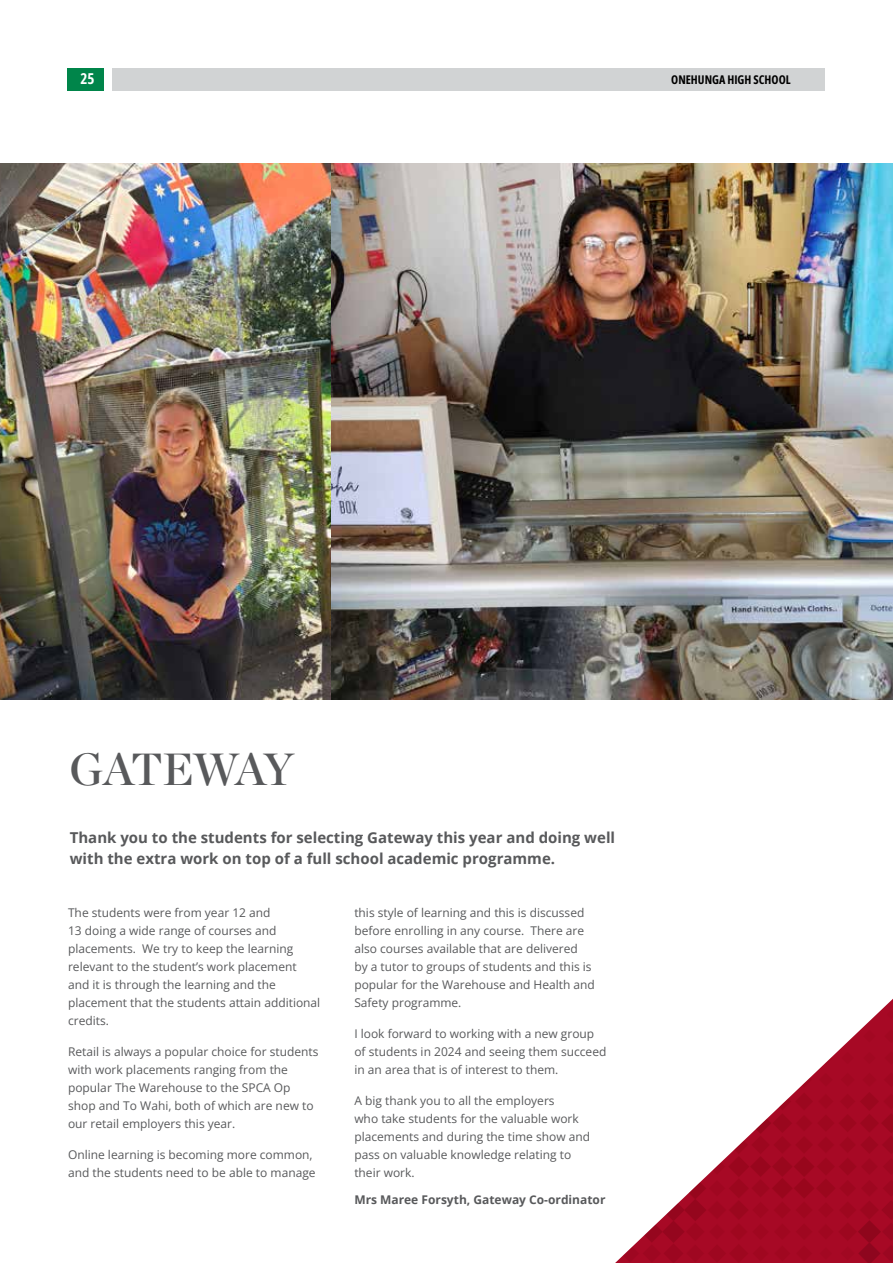
<style>
.page{position:relative;width:893px;height:1263px;background:#fff}
.page>*{position:absolute;margin:0;border:0;box-sizing:border-box;transform-origin:0 0}
.t1{font:45px "Chronicle Display Semi";letter-spacing:-.04em;color:#58595b}
.t2{font:700 15px/21px "Open Sans";color:#58595b}
.t3{font:700 15px "Open Sans Condensed";color:#fff}
.t4{font:12px/18px "Open Sans";color:#58595b}
.t5{font:700 12px "Open Sans";color:#58595b}
.t6{font:700 12px "Open Sans Condensed";color:#000}
</style>
<div class="page">
<div style="left:112px;top:68px;width:713px;height:22px;background:#d1d3d4"></div>
<div style="left:68px;top:68px;width:36px;height:22px;background:#00854a"></div>
<img style="left:0;top:164px;width:332px;height:535px">
<img style="left:332px;top:164px;width:561px;height:535px">
<svg style="left:887px;top:1010px;width:6px;height:9px"></svg>
<svg style="left:870px;top:1016px;width:5px;height:4px"></svg>
<svg style="left:615px;top:1029px;width:278px;height:234px"></svg>
<p class="t3" style="left:81px;top:68px;width:16px">25</p>
<p class="t6" style="left:671px;top:71px;width:121px">ONEHUNGA HIGH SCHOOL</p>
<h1 class="t1" style="left:69px;top:734px;width:226px">GATEWAY</h1>
<p class="t2" style="left:70px;top:826px;width:547px">Thank you to the students for selecting Gateway this year and doing well with the extra work on top of a full school academic programme.</p>
<p class="t4" style="left:68px;top:903px;width:254px">The students were from year 12 and<br>13 doing a wide range of courses and placements. We try to keep the learning relevant to the student’s work placement and it is through the learning and the placement that the students attain additional credits.</p>
<p class="t4" style="left:68px;top:1042px;width:252px">Retail is always a popular choice for students with work placements ranging from the popular The Warehouse to the SPCA Op shop and To Wahi, both of which are new to our retail employers this year.</p>
<p class="t4" style="left:68px;top:1145px;width:249px">Online learning is becoming more common, and the students need to be able to manage</p>
<p class="t4" style="left:354px;top:903px;width:242px">this style of learning and this is discussed before enrolling in any course. There are also courses available that are delivered<br>by a tutor to groups of students and this is popular for the Warehouse and Health and Safety programme.</p>
<p class="t4" style="left:354px;top:1024px;width:254px">I look forward to working with a new group of students in 2024 and seeing them succeed in an area that is of interest to them.</p>
<p class="t4" style="left:354px;top:1091px;width:237px">A big thank you to all the employers<br>who take students for the valuable work placements and during the time show and pass on valuable knowledge relating to their work.</p>
<p class="t5" style="left:354px;top:1191px;width:253px">Mrs Maree Forsyth, Gateway Co-ordinator</p>
</div>
